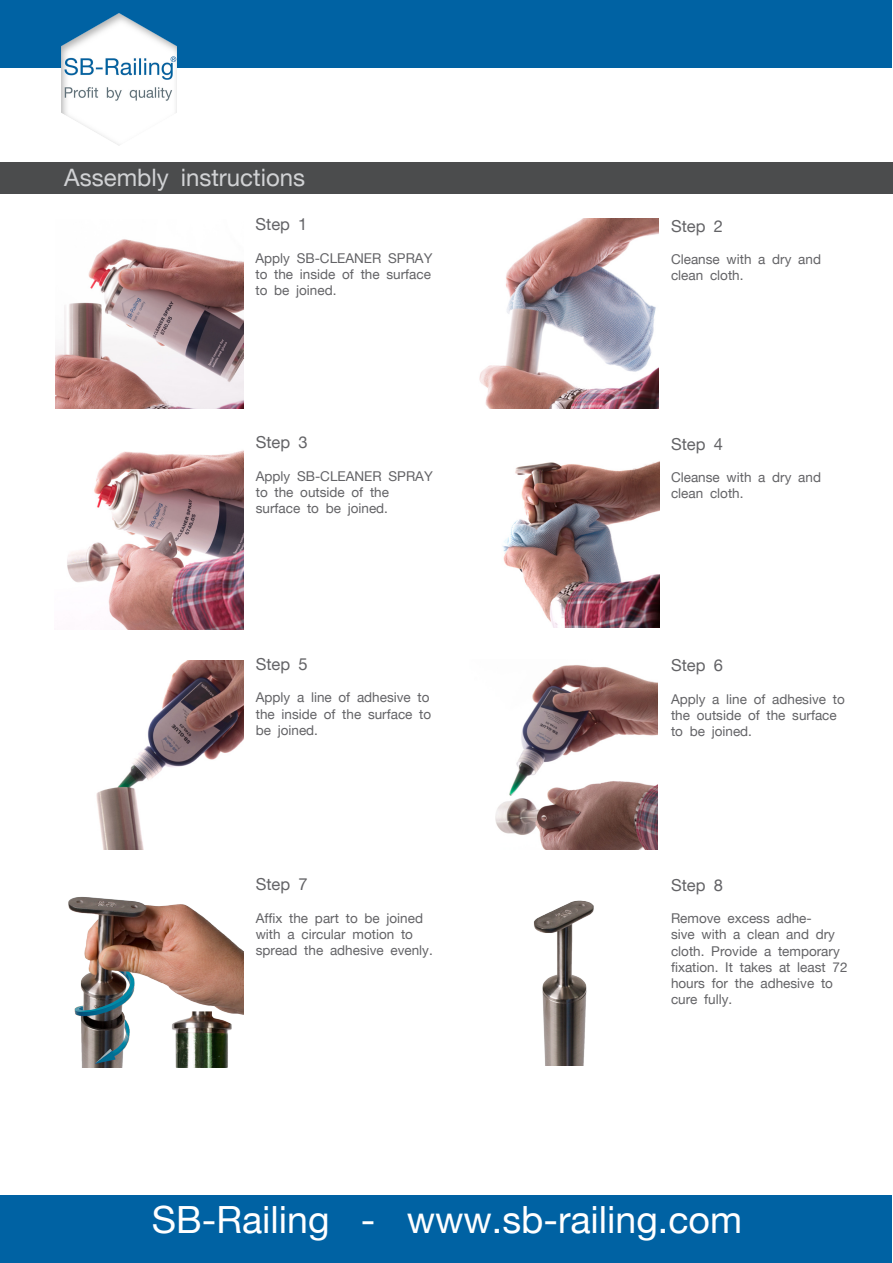
<style>
.page{position:relative;width:893px;height:1263px;background:#fff}
.page>*{position:absolute;margin:0;border:0;box-sizing:border-box;transform-origin:0 0}
.t1{font:37.5px "Helvetica Neue LT Std";color:#fff}
.t2{font:24px "Helvetica Neue";color:#d1d2d4}
.t3{font:16.5px "Helvetica Neue";color:#636366}
.t4{font:13.5px/16.2px "Helvetica Neue";color:#636366}
</style>
<div class="page">
<div style="left:0;top:162px;width:893px;height:31px;background:#4b4c4d"></div>
<img style="left:55px;top:239px;width:188px;height:169px">
<img style="left:67px;top:450px;width:176px;height:180px">
<img style="left:96px;top:660px;width:148px;height:189px">
<img style="left:68px;top:896px;width:176px;height:171px">
<img style="left:479px;top:219px;width:179px;height:189px">
<img style="left:502px;top:461px;width:157px;height:166px">
<img style="left:495px;top:665px;width:163px;height:185px">
<img style="left:533px;top:900px;width:61px;height:165px">
<div style="left:1px;top:1px;width:891px;height:67px;background:#0062a3"></div>
<div style="left:1px;top:1195px;width:891px;height:67px;background:#0062a3"></div>
<img style="left:62px;top:13px;width:114px;height:132px">
<p class="t2" style="left:64px;top:163px;width:242px">Assembly instructions</p>
<p class="t3" style="left:255px;top:214px;width:53px">Step 1</p>
<p class="t4" style="left:255px;top:249px;width:178px;text-align:justify">Apply SB-CLEANER SPRAY to the inside of the surface to be joined.</p>
<p class="t3" style="left:256px;top:433px;width:53px">Step 3</p>
<p class="t4" style="left:256px;top:468px;width:178px">Apply SB-CLEANER SPRAY to the outside of the</p>
<p class="t4" style="left:256px;top:500px;width:134px">surface to be joined.</p>
<p class="t3" style="left:256px;top:654px;width:53px">Step 5</p>
<p class="t4" style="left:256px;top:689px;width:177px">Apply a line of adhesive to the inside of the surface to be joined.</p>
<p class="t3" style="left:256px;top:874px;width:53px">Step 7</p>
<p class="t4" style="left:256px;top:909px;width:179px">Affix the part to be joined with a circular motion to spread the adhesive evenly.</p>
<p class="t3" style="left:671px;top:216px;width:53px">Step 2</p>
<p class="t4" style="left:671px;top:251px;width:151px">Cleanse with a dry and clean cloth.</p>
<p class="t3" style="left:671px;top:434px;width:53px">Step 4</p>
<p class="t4" style="left:671px;top:469px;width:151px">Cleanse with a dry and clean cloth.</p>
<p class="t3" style="left:671px;top:656px;width:53px">Step 6</p>
<p class="t4" style="left:671px;top:691px;width:175px">Apply a line of adhesive to the outside of the surface to be joined.</p>
<p class="t3" style="left:671px;top:875px;width:53px">Step 8</p>
<p class="t4" style="left:671px;top:910px;width:178px">Remove excess adhe-<br>sive with a clean and dry cloth. Provide a temporary fixation. It takes at least 72 hours for the adhesive to cure fully.</p>
<p class="t1" style="left:152px;top:1197px;width:592px">SB-Railing - www.sb-railing.com</p>
</div>
